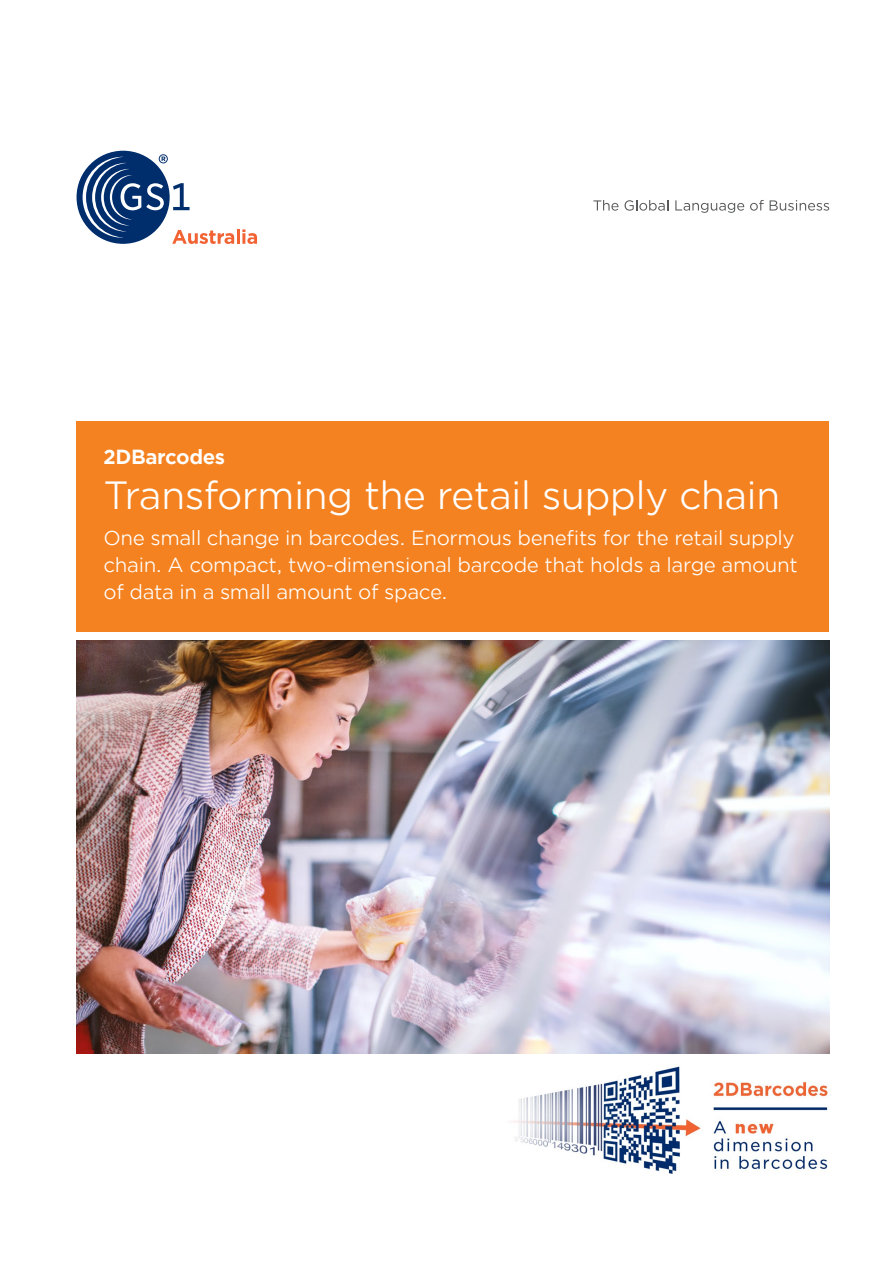
<style>
.page{position:relative;width:893px;height:1263px;background:#fff}
.page>*{position:absolute;margin:0;border:0;box-sizing:border-box;transform-origin:0 0}
.t1{font:37.5px "Gotham Office";letter-spacing:-.02em;color:#fff}
.t2{font:19.5px/27px "Gotham Office";letter-spacing:-.02em;color:#fff}
.t3{font:700 19.5px "Gotham Office";letter-spacing:-.02em;color:#fff}
</style>
<div class="page">
<svg style="left:593px;top:200px;width:25px;height:11px"></svg>
<svg style="left:624px;top:200px;width:44px;height:11px"></svg>
<svg style="left:675px;top:200px;width:69px;height:13px"></svg>
<svg style="left:750px;top:200px;width:14px;height:11px"></svg>
<svg style="left:770px;top:200px;width:59px;height:11px"></svg>
<div style="left:77px;top:151px;width:93px;height:93px;background:#002d6c;border-radius:50%"></div>
<svg style="left:83px;top:154px;width:151px;height:90px"></svg>
<hr style="left:237px;top:229px;width:3px;height:15px;background:#f26334">
<svg style="left:242px;top:229px;width:15px;height:15px"></svg>
<img style="left:77px;top:640px;width:752px;height:413px">
<div style="left:77px;top:421px;width:752px;height:210px;background:#f58220"></div>
<img style="left:513px;top:1066px;width:315px;height:108px">
<p class="t3" style="left:104px;top:443px;width:123px">2DBarcodes</p>
<h1 class="t1" style="left:104px;top:470px;width:679px">Transforming the retail supply chain</h1>
<p class="t2" style="left:104px;top:523px;width:696px">One small change in barcodes. Enormous benefits for the retail supply chain. A compact, two-dimensional barcode that holds a large amount of data in a small amount of space.</p>
</div>
